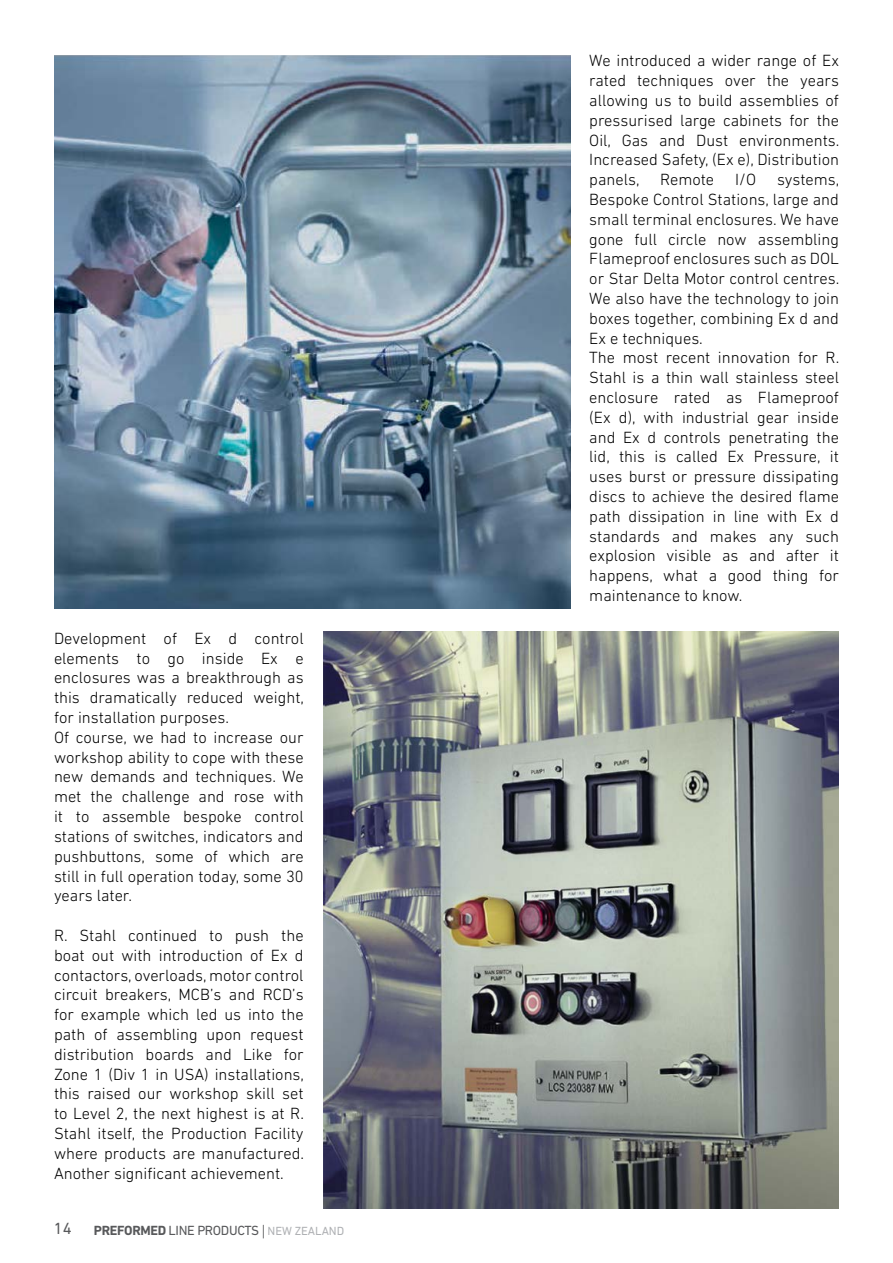
<style>
.page{position:relative;width:893px;height:1263px;background:#fff}
.page>*{position:absolute;margin:0;border:0;box-sizing:border-box;transform-origin:0 0}
.t1{font:300 16.5px/19.8px "DIN Next LT Pro";color:#000;text-align:justify}
.t2{font:16.5px "DIN Next LT Pro";color:#58595b}
.t3{font:13.5px "DIN Next LT Pro";letter-spacing:-.025em;color:#58595b}
.s1{font-weight:700}
.s2{font-family:"Minion Pro"}
.s3{font-size:12px;color:#afb1b4}
</style>
<div class="page">
<img style="left:54px;top:55px;width:516px;height:554px">
<img style="left:323px;top:631px;width:516px;height:578px">
<p class="t1" style="left:54px;top:628px;width:252px;text-align:left">Development of Ex d control elements to go inside Ex e enclosures was a breakthrough as this dramatically reduced weight, for installation purposes.<br>Of course, we had to increase our workshop ability to cope with these new demands and techniques. We met the challenge and rose with it to assemble bespoke control stations of switches, indicators and pushbuttons, some of which are still in full operation today, some 30 years later.</p>
<p class="t1" style="left:54px;top:925px;width:252px">R. Stahl continued to push the boat out with introduction of Ex d contactors, overloads, motor control circuit breakers, MCB’s and RCD’s for example which led us into the path of assembling upon request distribution boards and Like for Zone 1 (Div 1 in USA) installations, this raised our workshop skill set to Level 2, the next highest is at R.<br>Stahl itself, the Production Facility where products are manufactured.<br>Another significant achievement.</p>
<p class="t2" style="left:54px;top:1218px;width:19px">14</p>
<p class="t3" style="left:94px;top:1223px;width:252px"><span class="s1">PREFORMED</span> LINE PRODUCTS <span class="s2">|</span> <span class="s3">NEW ZEALAND</span></p>
<p class="t1" style="left:589px;top:51px;width:252px">We introduced a wider range of Ex rated techniques over the years allowing us to build assemblies of pressurised large cabinets for the Oil, Gas and Dust environments.<br>Increased Safety, (Ex e), Distribution panels, Remote</p>
<p class="t1" style="left:735px;top:169px;width:22px">I/O</p>
<p class="t1" style="left:589px;top:169px;width:252px;text-align:left;text-indent:188px">systems,<br>Bespoke Control Stations, large and small terminal enclosures. We have gone full circle now assembling<br>Flameproof enclosures such as DOL or Star Delta Motor control centres.<br>We also have the technology to join boxes together, combining Ex d and<br>Ex e techniques.<br>The most recent innovation for R.<br>Stahl is a thin wall stainless steel enclosure rated as Flameproof (Ex d), with industrial gear inside and Ex d controls penetrating the lid, this is called Ex Pressure, it uses burst or pressure dissipating discs to achieve the desired flame path dissipation in line with Ex d standards and makes any such explosion visible as and after it happens, what a good thing for maintenance to know.</p>
</div>
